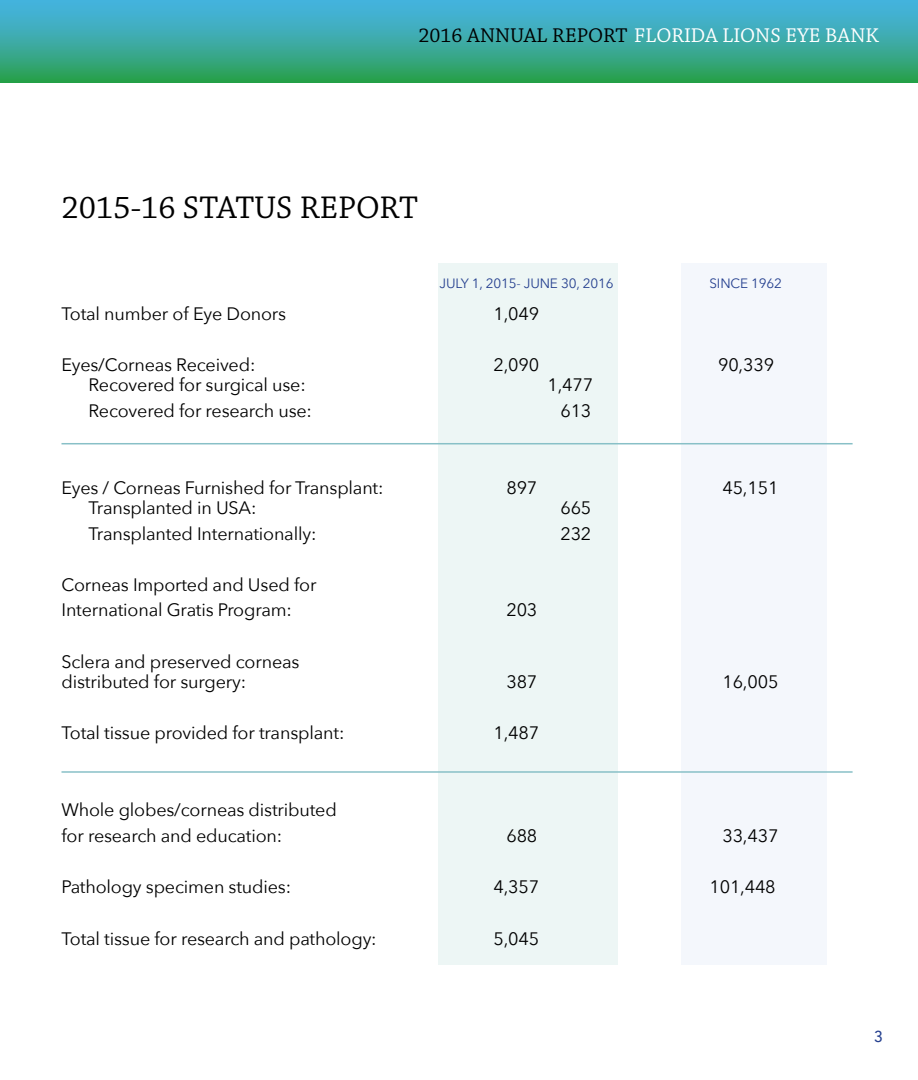
<style>
.page{position:relative;width:918px;height:1080px;background:#fff}
.page>*{position:absolute;margin:0;border:0;box-sizing:border-box;transform-origin:0 0}
.t1{font:33px "Chaparral Pro";color:#000}
.t2{font:21px "Chaparral Pro";color:#fff}
.t3{font:18px/25.7px "Avenir Next";letter-spacing:-.01em;color:#000}
.t4{font:500 15.9px "Avenir Next";color:#25408f;scale:.94 1}
.t5{font:13.5px "Avenir Next";letter-spacing:-.01em;color:#25408f}
.s1{color:#000}
</style>
<div class="page">
<div style="left:0;top:0;width:918px;height:82px;background:linear-gradient(to bottom,#49b4ed,#2da156)"></div>
<div style="left:681px;top:263px;width:146px;height:702px;background:#f4f7fc"></div>
<div style="left:438px;top:263px;width:179px;height:702px;background:#edf6f5"></div>
<hr style="left:62px;top:443px;width:791px;height:1px;background:#88c0c7">
<hr style="left:62px;top:771px;width:791px;height:2px;background:#88c0c7">
<p class="t2" style="left:418px;top:23px;width:462px"><span class="s1">2016 ANNUAL REPORT</span> FLORIDA LIONS EYE BANK</p>
<h1 class="t1" style="left:62px;top:189px;width:358px">2015-16 STATUS REPORT</h1>
<p class="t5" style="left:440px;top:272px;width:176px">JULY 1, 2015- JUNE 30, 2016</p>
<p class="t5" style="left:710px;top:272px;width:74px">SINCE 1962</p>
<p class="t3" style="left:62px;top:300px;width:226px">Total number of Eye Donors</p>
<p class="t3" style="left:494px;top:300px;width:47px">1,049</p>
<p class="t3" style="left:62px;top:351px;width:195px">Eyes/Corneas Received:</p>
<p class="t3" style="left:494px;top:351px;width:47px">2,090</p>
<p class="t3" style="left:718px;top:351px;width:57px">90,339</p>
<p class="t3" style="left:88px;top:371px;width:219px">Recovered for surgical use:</p>
<p class="t3" style="left:548px;top:371px;width:47px">1,477</p>
<p class="t3" style="left:88px;top:397px;width:225px">Recovered for research use:</p>
<p class="t3" style="left:560px;top:397px;width:32px">613</p>
<p class="t3" style="left:62px;top:474px;width:324px">Eyes / Corneas Furnished for Transplant:</p>
<p class="t3" style="left:506px;top:474px;width:32px">897</p>
<p class="t3" style="left:722px;top:474px;width:57px">45,151</p>
<p class="t3" style="left:88px;top:494px;width:169px">Transplanted in USA:</p>
<p class="t3" style="left:560px;top:494px;width:32px">665</p>
<p class="t3" style="left:88px;top:520px;width:229px">Transplanted Internationally:</p>
<p class="t3" style="left:560px;top:520px;width:32px">232</p>
<p class="t3" style="left:62px;top:571px;width:257px">Corneas Imported and Used for<br>International Gratis Program:</p>
<p class="t3" style="left:506px;top:597px;width:32px">203</p>
<p class="t3" style="left:62px;top:651px;width:239px;line-height:20.2px">Sclera and preserved corneas distributed for surgery:</p>
<p class="t3" style="left:506px;top:668px;width:32px">387</p>
<p class="t3" style="left:722px;top:668px;width:57px">16,005</p>
<p class="t3" style="left:62px;top:719px;width:284px">Total tissue provided for transplant:</p>
<p class="t3" style="left:494px;top:719px;width:47px">1,487</p>
<p class="t3" style="left:62px;top:796px;width:277px">Whole globes/corneas distributed for research and education:</p>
<p class="t3" style="left:506px;top:822px;width:32px">688</p>
<p class="t3" style="left:722px;top:822px;width:57px">33,437</p>
<p class="t3" style="left:62px;top:873px;width:231px">Pathology specimen studies:</p>
<p class="t3" style="left:494px;top:873px;width:47px">4,357</p>
<p class="t3" style="left:710px;top:873px;width:68px">101,448</p>
<p class="t3" style="left:62px;top:925px;width:317px">Total tissue for research and pathology:</p>
<p class="t3" style="left:494px;top:925px;width:47px">5,045</p>
<p class="t4" style="left:874px;top:1023px;width:11px">3</p>
</div>
